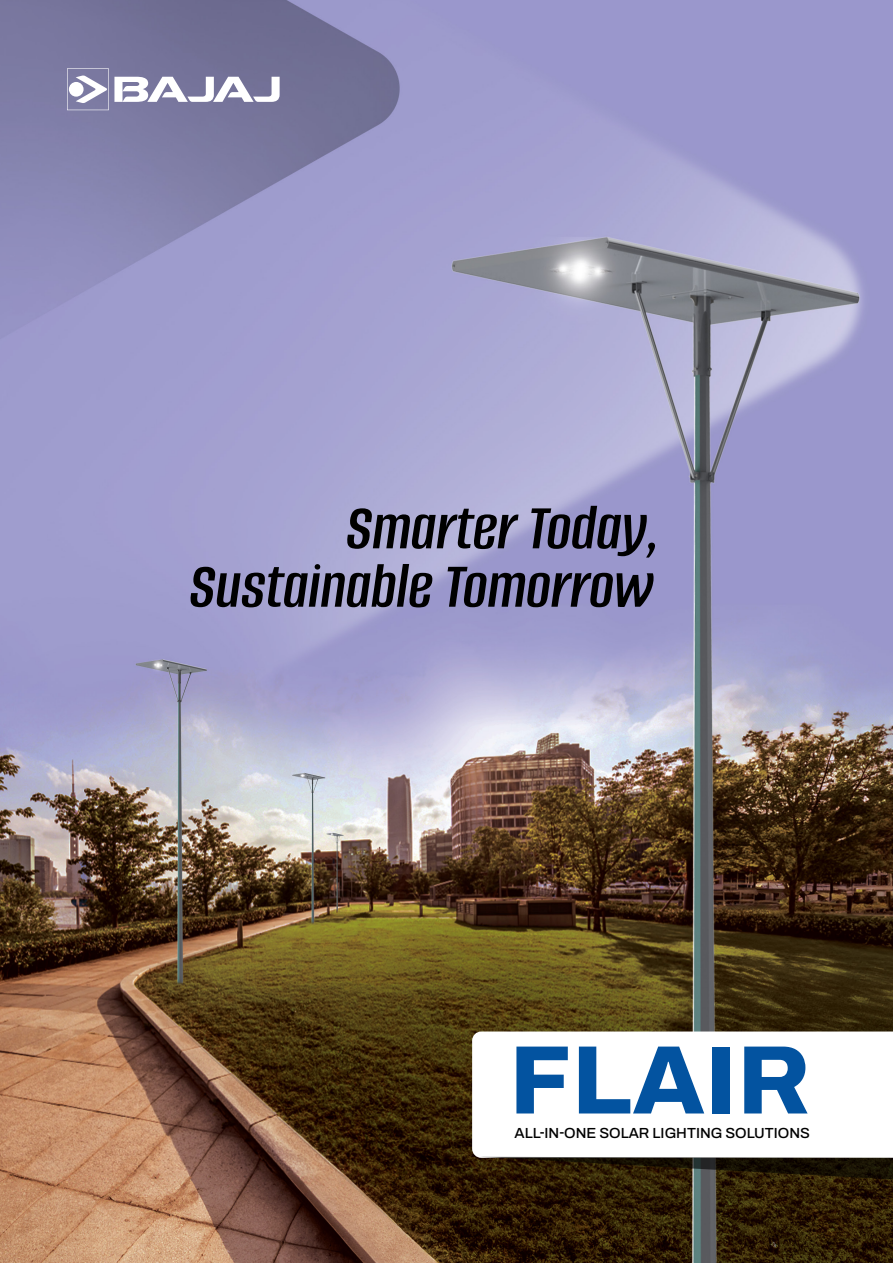
<style>
.page{position:relative;width:893px;height:1263px;background:#fff}
.page>*{position:absolute;margin:0;border:0;box-sizing:border-box;transform-origin:0 0}
.t1{font:800 97.35px "Archivo";color:#0353a0}
.t2{font:italic 600 67.5px/58.3px "Alumni Sans";color:#000;text-align:right}
.t3{font:500 14.7px "Archivo";color:#000}
</style>
<div class="page">
<img style="left:0;top:0;width:893px;height:1263px">
<svg style="left:67px;top:68px;width:213px;height:42px"></svg>
<div style="left:69px;top:82px;width:15px;height:15px;background:#fff;border-radius:50%"></div>
<svg style="left:472px;top:1031px;width:421px;height:127px"></svg>
<svg style="left:480px;top:1157px;width:413px;height:22px;background:#2a1f0d"></svg>
<p class="t2" style="left:190px;top:502px;width:472px">Smarter Today,<br>Sustainable Tomorrow</p>
<h1 class="t1" style="left:509px;top:1007px;width:302px">FLAIR</h1>
<p class="t3" style="left:515px;top:1122px;width:297px">ALL-IN-ONE SOLAR LIGHTING SOLUTIONS</p>
</div>
